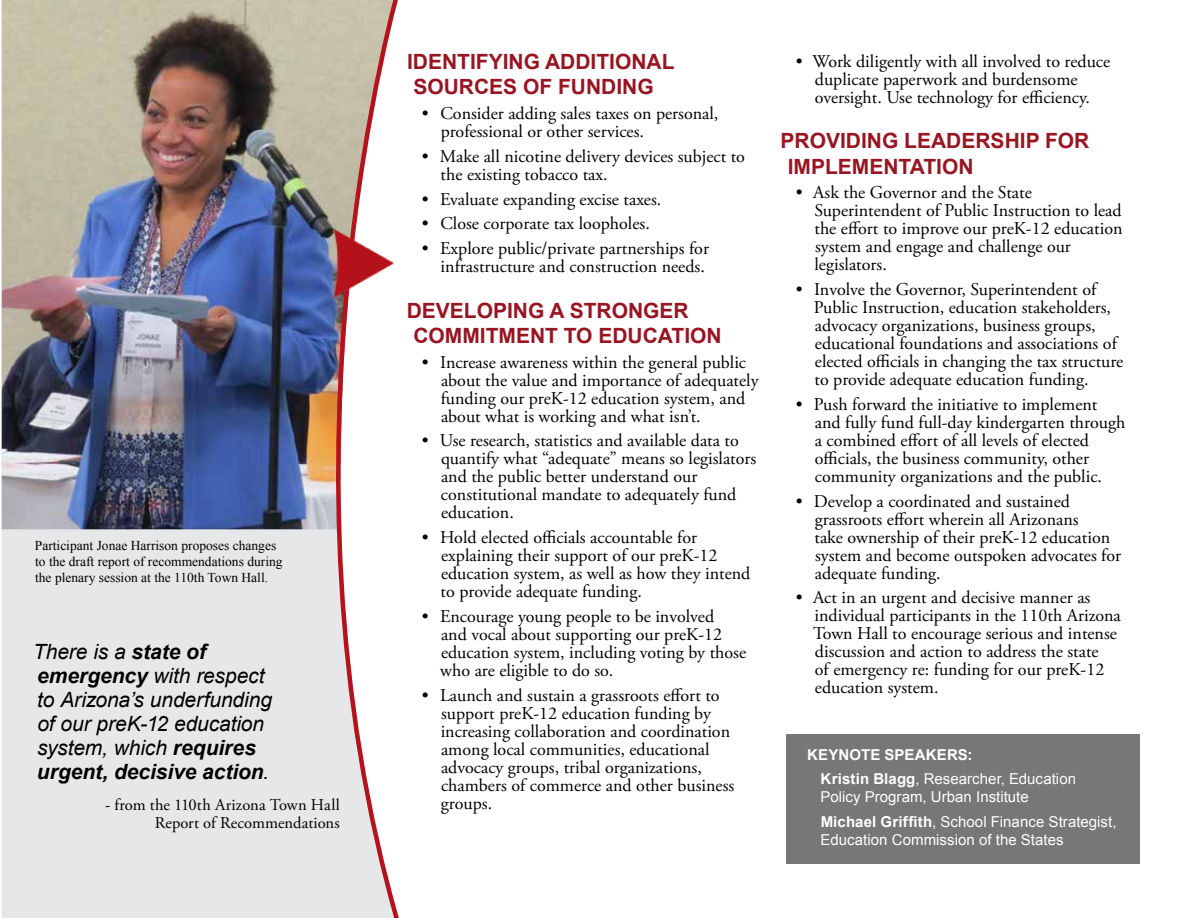
<style>
.page{position:relative;width:1188px;height:918px;background:#fff}
.page>*{position:absolute;margin:0;border:0;box-sizing:border-box;transform-origin:0 0}
.t1{font:italic 21px/24px "Arial";letter-spacing:-.005em;color:#000}
.t2{font:700 21px/25.2px "Arial";color:#981522}
.t3{font:18px/18px "Adobe Garamond Pro";color:#000}
.t4{font:16.5px/18px "Adobe Garamond Pro";letter-spacing:.005em;color:#000;text-align:right}
.t5{font:15px/24.8px "Arial";letter-spacing:.005em;color:#fff}
.t6{font:700 15px/24.8px "Arial";letter-spacing:.01em;color:#fff}
.t7{font:13.5px/16.2px "Times New Roman";color:#000}
.s1{font-weight:700}
.s2{font-weight:400}
</style>
<div class="page">
<div style="left:2px;top:529px;width:259px;height:389px;background:#e6e7e8"></div>
<img style="left:2px;top:0;width:259px;height:529px">
<div style="left:786px;top:735px;width:354px;height:129px;background:#767779"></div>
<svg style="left:261px;top:0;width:138px;height:918px"></svg>
<img style="left:325px;top:209px;width:71px;height:104px">
<p class="t7" style="left:35px;top:537px;width:249px">Participant Jonae Harrison proposes changes to the draft report of recommendations during the plenary session at the 110th Town Hall.</p>
<p class="t1" style="left:33px;top:639px;width:240px">There is a <span class="s1">state of emergency</span> with respect to Arizona’s underfunding of our preK-12 education system, which <span class="s1">requires urgent, decisive action</span>.</p>
<p class="t4" style="left:105px;top:796px;width:236px">- from the 110th Arizona Town Hall<br>Report of Recommendations</p>
<p class="t2" style="left:413px;top:50px;width:263px;text-indent:-6px">IDENTIFYING ADDITIONAL<br>SOURCES OF FUNDING</p>
<p class="t3" style="left:441px;top:105px;width:279px;text-indent:-19px">• Consider adding sales taxes on personal, professional or other services.</p>
<p class="t3" style="left:441px;top:148px;width:306px;text-indent:-19px">• Make all nicotine delivery devices subject to the existing tobacco tax.</p>
<p class="t3" style="left:422px;top:191px;width:241px">• Evaluate expanding excise taxes.</p>
<p class="t3" style="left:422px;top:215px;width:229px">• Close corporate tax loopholes.</p>
<p class="t3" style="left:422px;top:240px;width:289px;text-align:right">• Explore public/private partnerships for infrastructure and construction needs.</p>
<p class="t2" style="left:413px;top:298px;width:310px;text-indent:-7px">DEVELOPING A STRONGER<br>COMMITMENT TO EDUCATION</p>
<p class="t3" style="left:441px;top:354px;width:319px;text-indent:-19px">• Increase awareness within the general public about the value and importance of adequately funding our preK-12 education system, and about what is working and what isn’t.</p>
<p class="t3" style="left:441px;top:432px;width:317px;text-indent:-19px">• Use research, statistics and available data to quantify what “adequate” means so legislators and the public better understand our constitutional mandate to adequately fund education.</p>
<p class="t3" style="left:441px;top:529px;width:311px;text-indent:-19px">• Hold elected officials accountable for explaining their support of our preK-12 education system, as well as how they intend to provide adequate funding.</p>
<p class="t3" style="left:440px;top:608px;width:307px;text-indent:-18px">• Encourage young people to be involved<br>and vocal about supporting our preK-12 education system, including voting by those who are eligible to do so.</p>
<p class="t3" style="left:441px;top:687px;width:295px;text-indent:-19px">• Launch and sustain a grassroots effort to support preK-12 education funding by increasing collaboration and coordination among local communities, educational advocacy groups, tribal organizations, chambers of commerce and other business groups.</p>
<p class="t3" style="left:815px;top:53px;width:297px;text-indent:-19px">• Work diligently with all involved to reduce duplicate paperwork and burdensome oversight. Use technology for efficiency.</p>
<p class="t2" style="left:788px;top:129px;width:303px;text-indent:-7px">PROVIDING LEADERSHIP FOR<br>IMPLEMENTATION</p>
<p class="t3" style="left:814px;top:184px;width:310px;text-indent:-19px">• Ask the Governor and the State Superintendent of Public Instruction to lead the effort to improve our preK-12 education system and engage and challenge our legislators.</p>
<p class="t3" style="left:814px;top:281px;width:311px;text-indent:-18px">• Involve the Governor, Superintendent of Public Instruction, education stakeholders, advocacy organizations, business groups, educational foundations and associations of elected officials in changing the tax structure to provide adequate education funding.</p>
<p class="t3" style="left:815px;top:396px;width:312px;text-indent:-19px">• Push forward the initiative to implement and fully fund full-day kindergarten through a combined effort of all levels of elected officials, the business community, other community organizations and the public.</p>
<p class="t3" style="left:815px;top:493px;width:308px;text-indent:-19px">• Develop a coordinated and sustained grassroots effort wherein all Arizonans<br>take ownership of their preK-12 education system and become outspoken advocates for adequate funding.</p>
<p class="t3" style="left:813px;top:589px;width:309px;text-indent:-17px">• Act in an urgent and decisive manner as individual participants in the 110th Arizona Town Hall to encourage serious and intense discussion and action to address the state<br>of emergency re: funding for our preK-12 education system.</p>
<p class="t6" style="left:821px;top:742px;width:257px;text-indent:-14px">KEYNOTE SPEAKERS:<br>Kristin Blagg<span class="s2">, Researcher, Education</span></p>
<p class="t5" style="left:821px;top:785px;width:297px">Policy Program, Urban Institute<br><span class="s1">Michael Griffith</span>, School Finance Strategist,</p>
<p class="t5" style="left:821px;top:828px;width:245px">Education Commission of the States</p>
</div>
